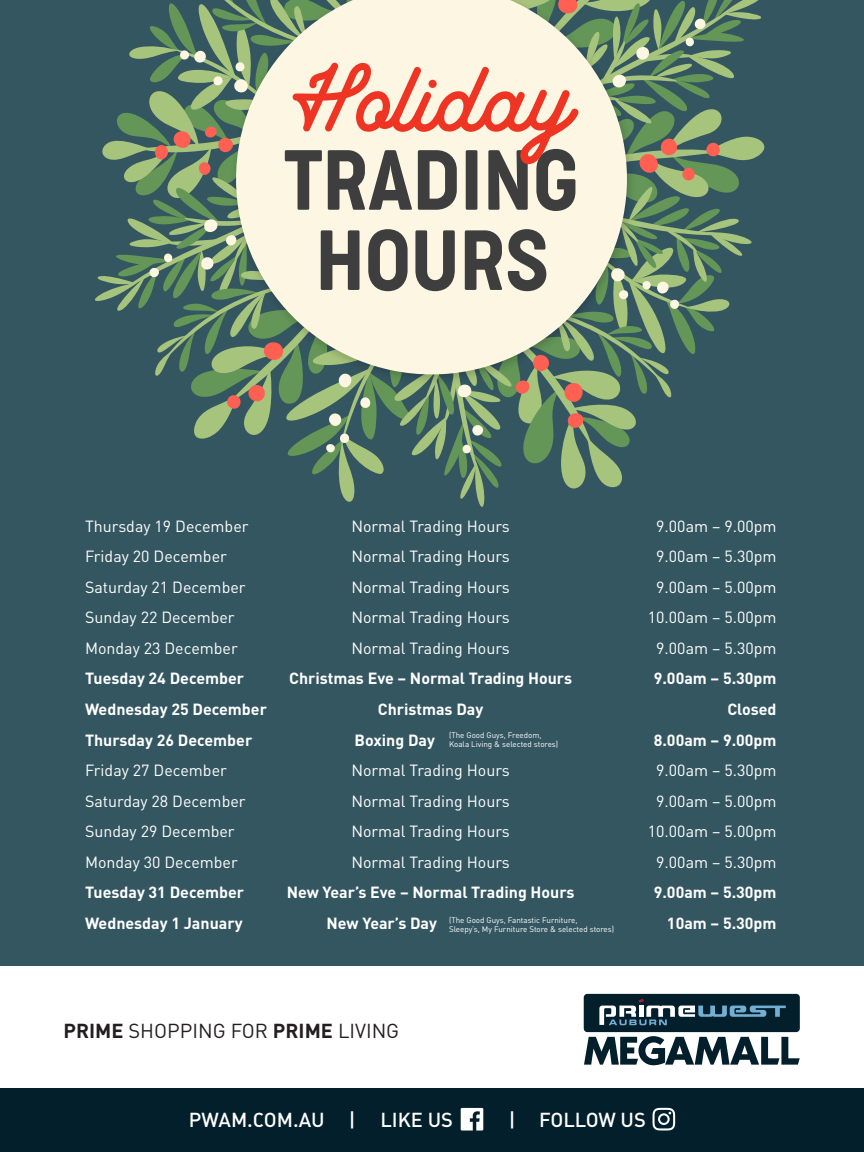
<style>
.page{position:relative;width:864px;height:1152px;background:#fff}
.page>*{position:absolute;margin:0;border:0;box-sizing:border-box;transform-origin:0 0}
.t1{font:300 80.2px/80.2px "Cocogoose Condensed";color:#3e3e3f;text-align:center}
.t2{font:69.48px "Montebello Script";color:#ee3524}
.t3{font:20px "DIN";color:#231f20}
.t4{font:20px "DIN Medium Alternate";color:#fff}
.t5{font:16px "DIN";color:#fff}
.t6{font:700 16px "DIN";color:#fff}
.t7{font:8px/9.6px "DIN";color:#fff}
.s1{font-weight:700}
</style>
<div class="page">
<div style="left:0;top:0;width:864px;height:1010px;background:#345661"></div>
<svg style="left:95px;top:0;width:670px;height:507px"></svg>
<img style="left:190px;top:0;width:488px;height:427px">
<svg style="left:219px;top:0;width:425px;height:392px;background:#d0d5be"></svg>
<div style="left:0;top:967px;width:864px;height:185px;background:#fff"></div>
<div style="left:0;top:1089px;width:864px;height:63px;background:#031f2c"></div>
<svg style="left:461px;top:1108px;width:22px;height:23px"></svg>
<svg style="left:653px;top:1108px;width:22px;height:22px"></svg>
<svg style="left:584px;top:1036px;width:216px;height:29px"></svg>
<div style="left:584px;top:994px;width:216px;height:38px;background:#031f2c;border-radius:4px"></div>
<svg style="left:599px;top:999px;width:187px;height:26px"></svg>
<p class="t2" style="left:293px;top:66px;width:279px">Holiday</p>
<p class="t1" style="left:284px;top:140px;width:296px">TRADING<br>HOURS</p>
<p class="t5" style="left:85px;top:516px;width:165px">Thursday 19 December</p>
<p class="t5" style="left:351px;top:516px;width:160px">Normal Trading Hours</p>
<p class="t5" style="left:656px;top:516px;width:122px">9.00am – 9.00pm</p>
<p class="t5" style="left:85px;top:547px;width:143px">Friday 20 December</p>
<p class="t5" style="left:351px;top:547px;width:160px">Normal Trading Hours</p>
<p class="t5" style="left:656px;top:547px;width:122px">9.00am – 5.30pm</p>
<p class="t5" style="left:85px;top:577px;width:162px">Saturday 21 December</p>
<p class="t5" style="left:351px;top:577px;width:160px">Normal Trading Hours</p>
<p class="t5" style="left:656px;top:577px;width:122px">9.00am – 5.00pm</p>
<p class="t5" style="left:85px;top:608px;width:151px">Sunday 22 December</p>
<p class="t5" style="left:351px;top:608px;width:160px">Normal Trading Hours</p>
<p class="t5" style="left:648px;top:608px;width:130px">10.00am – 5.00pm</p>
<p class="t5" style="left:85px;top:638px;width:154px">Monday 23 December</p>
<p class="t5" style="left:351px;top:638px;width:160px">Normal Trading Hours</p>
<p class="t5" style="left:656px;top:638px;width:122px">9.00am – 5.30pm</p>
<p class="t6" style="left:85px;top:668px;width:161px">Tuesday 24 December</p>
<p class="t6" style="left:289px;top:668px;width:284px">Christmas Eve – Normal Trading Hours</p>
<p class="t6" style="left:654px;top:668px;width:124px">9.00am – 5.30pm</p>
<p class="t6" style="left:85px;top:699px;width:183px">Wednesday 25 December</p>
<p class="t6" style="left:378px;top:699px;width:107px">Christmas Day</p>
<p class="t6" style="left:727px;top:699px;width:51px">Closed</p>
<p class="t6" style="left:85px;top:729px;width:169px">Thursday 26 December</p>
<p class="t6" style="left:355px;top:729px;width:82px">Boxing Day</p>
<p class="t6" style="left:654px;top:729px;width:124px">8.00am – 9.00pm</p>
<p class="t5" style="left:85px;top:760px;width:143px">Friday 27 December</p>
<p class="t5" style="left:351px;top:760px;width:160px">Normal Trading Hours</p>
<p class="t5" style="left:656px;top:760px;width:122px">9.00am – 5.30pm</p>
<p class="t5" style="left:85px;top:791px;width:162px">Saturday 28 December</p>
<p class="t5" style="left:351px;top:791px;width:160px">Normal Trading Hours</p>
<p class="t5" style="left:656px;top:791px;width:122px">9.00am – 5.00pm</p>
<p class="t5" style="left:85px;top:821px;width:151px">Sunday 29 December</p>
<p class="t5" style="left:351px;top:821px;width:160px">Normal Trading Hours</p>
<p class="t5" style="left:648px;top:821px;width:130px">10.00am – 5.00pm</p>
<p class="t5" style="left:85px;top:852px;width:154px">Monday 30 December</p>
<p class="t5" style="left:351px;top:852px;width:160px">Normal Trading Hours</p>
<p class="t5" style="left:656px;top:852px;width:122px">9.00am – 5.30pm</p>
<p class="t6" style="left:85px;top:882px;width:161px">Tuesday 31 December</p>
<p class="t6" style="left:287px;top:882px;width:289px">New Year’s Eve – Normal Trading Hours</p>
<p class="t6" style="left:654px;top:882px;width:124px">9.00am – 5.30pm</p>
<p class="t6" style="left:85px;top:913px;width:159px">Wednesday 1 January</p>
<p class="t6" style="left:327px;top:913px;width:112px">New Year’s Day</p>
<p class="t6" style="left:667px;top:913px;width:111px">10am – 5.30pm</p>
<p class="t7" style="left:449px;top:730px;width:111px">(The Good Guys, Freedom,<br>Koala Living &amp; selected stores)</p>
<p class="t7" style="left:449px;top:915px;width:167px">(The Good Guys, Fantastic Furniture,<br>Sleepy’s, My Furniture Store &amp; selected stores)</p>
<p class="t3" style="left:63px;top:1018px;width:337px"><span class="s1">PRIME</span> SHOPPING FOR <span class="s1">PRIME</span> LIVING</p>
<p class="t4" style="left:189px;top:1107px;width:168px">PWAM.COM.AU |</p>
<p class="t4" style="left:380px;top:1107px;width:74px">LIKE US</p>
<p class="t4" style="left:509px;top:1107px;width:8px">|</p>
<p class="t4" style="left:539px;top:1107px;width:108px">FOLLOW US</p>
</div>
